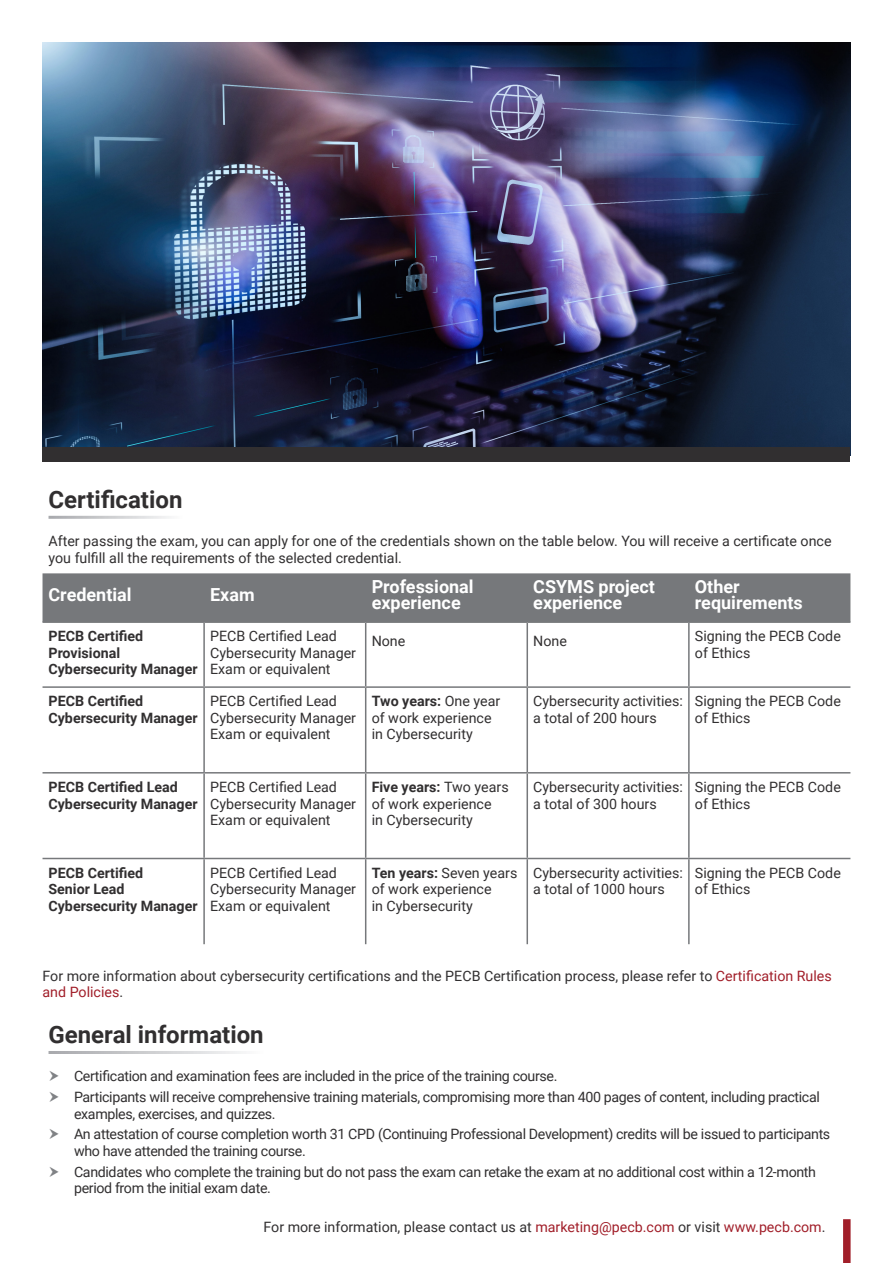
<style>
.page{position:relative;width:893px;height:1263px;background:#fff}
.page>*{position:absolute;margin:0;border:0;box-sizing:border-box;transform-origin:0 0}
.t1{font:700 24px "Roboto";color:#312f30}
.t2{font:700 18px/16.5px "Roboto";color:#fff}
.Bullet_Points{font:14.25px/16.5px "Roboto";color:#312f30}
.Bullet_Points-2{font:14.25px/16.5px "Roboto";letter-spacing:-.025em;color:#312f30}
.t3{font:700 14.25px/16.5px "Roboto";color:#312f30}
.s1{font-weight:700}
.s2{color:#a11e29}
</style>
<div class="page">
<img style="left:43px;top:43px;width:807px;height:404px">
<div style="left:843px;top:1219px;width:8px;height:44px;background:#a11e29"></div>
<div style="left:43px;top:447px;width:807px;height:15px;background:#312f30"></div>
<div style="left:43px;top:573px;width:807px;height:48px;background:#76787b"></div>
<hr style="left:43px;top:686px;width:161px;height:2px;background:#76787b">
<hr style="left:204px;top:686px;width:162px;height:2px;background:#76787b">
<hr style="left:366px;top:686px;width:161px;height:2px;background:#76787b">
<hr style="left:527px;top:686px;width:162px;height:2px;background:#76787b">
<hr style="left:689px;top:686px;width:161px;height:2px;background:#76787b">
<hr style="left:43px;top:772px;width:161px;height:1px;background:#76787b">
<hr style="left:204px;top:772px;width:162px;height:1px;background:#76787b">
<hr style="left:366px;top:772px;width:161px;height:1px;background:#76787b">
<hr style="left:527px;top:772px;width:162px;height:1px;background:#76787b">
<hr style="left:689px;top:772px;width:161px;height:1px;background:#76787b">
<hr style="left:43px;top:858px;width:161px;height:1px;background:#76787b">
<hr style="left:204px;top:858px;width:162px;height:1px;background:#76787b">
<hr style="left:366px;top:858px;width:161px;height:1px;background:#76787b">
<hr style="left:527px;top:858px;width:162px;height:1px;background:#76787b">
<hr style="left:689px;top:858px;width:161px;height:1px;background:#76787b">
<hr style="left:203px;top:623px;width:2px;height:63px;background:#76787b">
<hr style="left:365px;top:623px;width:1px;height:63px;background:#76787b">
<hr style="left:526px;top:623px;width:2px;height:63px;background:#76787b">
<hr style="left:688px;top:623px;width:2px;height:63px;background:#76787b">
<hr style="left:203px;top:688px;width:2px;height:84px;background:#76787b">
<hr style="left:365px;top:688px;width:1px;height:84px;background:#76787b">
<hr style="left:526px;top:688px;width:2px;height:84px;background:#76787b">
<hr style="left:688px;top:688px;width:2px;height:84px;background:#76787b">
<hr style="left:203px;top:773px;width:2px;height:85px;background:#76787b">
<hr style="left:365px;top:773px;width:1px;height:85px;background:#76787b">
<hr style="left:526px;top:773px;width:2px;height:85px;background:#76787b">
<hr style="left:688px;top:773px;width:2px;height:85px;background:#76787b">
<hr style="left:203px;top:859px;width:2px;height:85px;background:#76787b">
<hr style="left:365px;top:859px;width:1px;height:85px;background:#76787b">
<hr style="left:526px;top:859px;width:2px;height:85px;background:#76787b">
<hr style="left:688px;top:859px;width:2px;height:85px;background:#76787b">
<hr style="left:43px;top:621px;width:161px;height:2px;background:#76787b">
<hr style="left:204px;top:621px;width:162px;height:2px;background:#76787b">
<hr style="left:366px;top:621px;width:161px;height:2px;background:#76787b">
<hr style="left:527px;top:621px;width:162px;height:2px;background:#76787b">
<hr style="left:689px;top:621px;width:161px;height:2px;background:#76787b">
<p class="t1" style="left:49px;top:483px;width:135px">Certification</p>
<p class="Bullet_Points" style="left:49px;top:532px;width:785px">After passing the exam, you can apply for one of the credentials shown on the table below. You will receive a certificate once you fulfill all the requirements of the selected credential.</p>
<p class="t2" style="left:49px;top:586px;width:85px">Credential</p>
<p class="t2" style="left:210px;top:586px;width:46px">Exam</p>
<p class="t2" style="left:372px;top:577px;width:103px">Professional experience</p>
<p class="t2" style="left:533px;top:577px;width:123px">CSYMS project experience</p>
<p class="t2" style="left:695px;top:577px;width:110px">Other requirements</p>
<p class="t3" style="left:49px;top:627px;width:151px">PECB Certified<br>Provisional<br>Cybersecurity Manager</p>
<p class="Bullet_Points" style="left:210px;top:627px;width:147px">PECB Certified Lead<br>Cybersecurity Manager<br>Exam or equivalent</p>
<p class="Bullet_Points" style="left:372px;top:632px;width:35px">None</p>
<p class="Bullet_Points" style="left:533px;top:632px;width:35px">None</p>
<p class="Bullet_Points" style="left:695px;top:627px;width:147px">Signing the PECB Code of Ethics</p>
<p class="t3" style="left:49px;top:692px;width:151px">PECB Certified<br>Cybersecurity Manager</p>
<p class="Bullet_Points" style="left:210px;top:692px;width:147px">PECB Certified Lead<br>Cybersecurity Manager<br>Exam or equivalent</p>
<p class="Bullet_Points" style="left:372px;top:692px;width:130px"><span class="s1">Two years:</span> One year of work experience in Cybersecurity</p>
<p class="Bullet_Points" style="left:533px;top:692px;width:151px">Cybersecurity activities: a total of 200 hours</p>
<p class="Bullet_Points" style="left:695px;top:692px;width:147px">Signing the PECB Code of Ethics</p>
<p class="t3" style="left:49px;top:778px;width:151px">PECB Certified Lead<br>Cybersecurity Manager</p>
<p class="Bullet_Points" style="left:210px;top:778px;width:147px">PECB Certified Lead<br>Cybersecurity Manager<br>Exam or equivalent</p>
<p class="Bullet_Points" style="left:372px;top:778px;width:139px"><span class="s1">Five years:</span> Two years of work experience<br>in Cybersecurity</p>
<p class="Bullet_Points" style="left:533px;top:778px;width:151px">Cybersecurity activities: a total of 300 hours</p>
<p class="Bullet_Points" style="left:695px;top:778px;width:147px">Signing the PECB Code of Ethics</p>
<p class="t3" style="left:49px;top:864px;width:151px">PECB Certified<br>Senior Lead<br>Cybersecurity Manager</p>
<p class="Bullet_Points" style="left:210px;top:864px;width:147px">PECB Certified Lead<br>Cybersecurity Manager<br>Exam or equivalent</p>
<p class="Bullet_Points" style="left:372px;top:864px;width:147px"><span class="s1">Ten years:</span> Seven years of work experience<br>in Cybersecurity</p>
<p class="Bullet_Points" style="left:533px;top:864px;width:151px">Cybersecurity activities: a total of 1000 hours</p>
<p class="Bullet_Points" style="left:695px;top:864px;width:147px">Signing the PECB Code of Ethics</p>
<p class="Bullet_Points" style="left:43px;top:967px;width:791px">For more information about cybersecurity certifications and the PECB Certification process, please refer to <span class="s2">Certification Rules and Policies</span>.</p>
<p class="t1" style="left:49px;top:1018px;width:217px">General information</p>
<p class="Bullet_Points-2" style="left:74px;top:1067px;width:485px">Certification and examination fees are included in the price of the training course.</p>
<p class="Bullet_Points-2" style="left:74px;top:1088px;width:747px">Participants will receive comprehensive training materials, compromising more than 400 pages of content, including practical examples, exercises, and quizzes.</p>
<p class="Bullet_Points-2" style="left:74px;top:1125px;width:758px">An attestation of course completion worth 31 CPD (Continuing Professional Development) credits will be issued to participants who have attended the training course.</p>
<p class="Bullet_Points-2" style="left:74px;top:1163px;width:744px">Candidates who complete the training but do not pass the exam can retake the exam at no additional cost within a 12-month period from the initial exam date.</p>
<p class="Bullet_Points" style="left:263px;top:1218px;width:564px">For more information, please contact us at <span class="s2">marketing@pecb.com</span> or visit <span class="s2">www.pecb.com</span>.</p>
</div>
